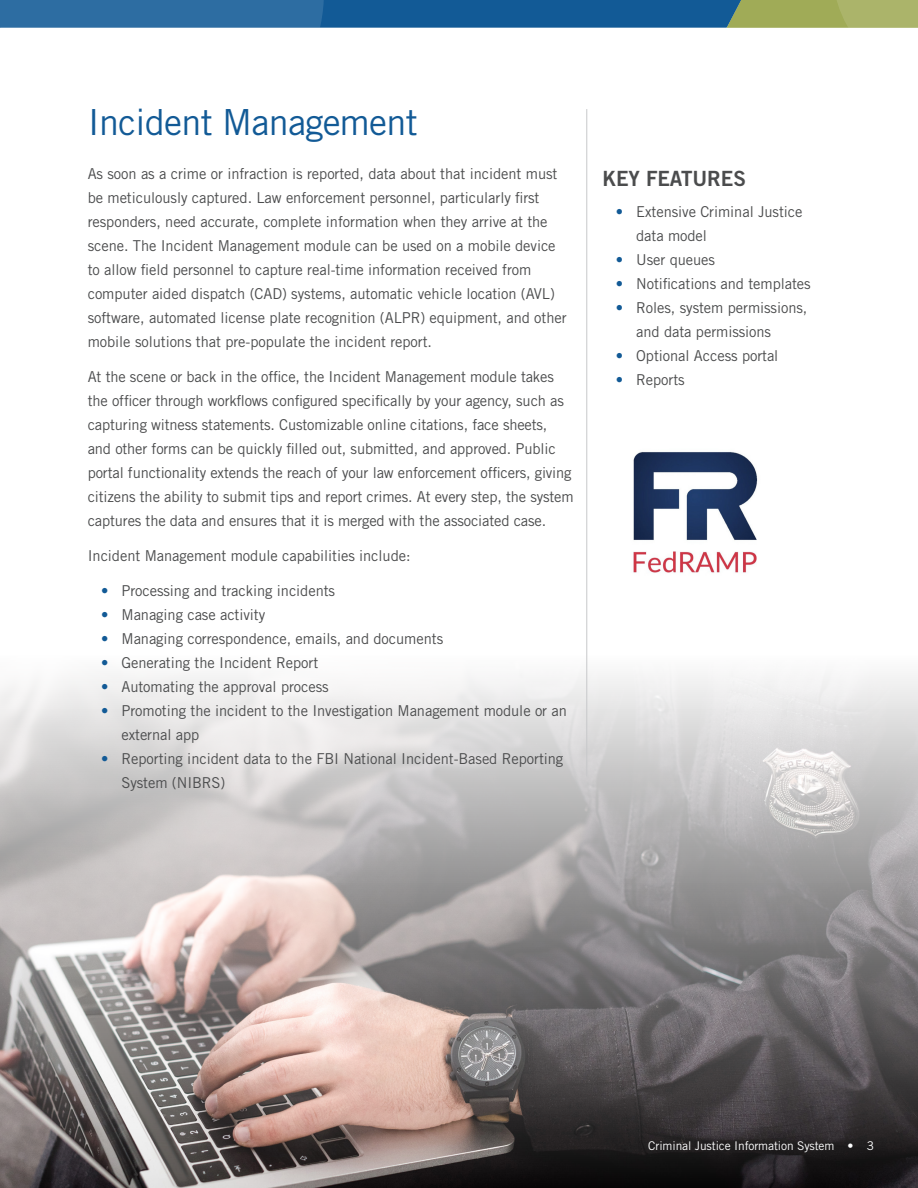
<style>
.page{position:relative;width:918px;height:1188px;background:#fff}
.page>*{position:absolute;margin:0;border:0;box-sizing:border-box;transform-origin:0 0}
.t1{font:36px "Trade Gothic LT Std";letter-spacing:-.02em;color:#125a96}
.t2{font:21px "Trade Gothic LT Std Bd 2";letter-spacing:-.005em;color:#4b4c4d}
.Body_text{font:15px/24px "Trade Gothic LT Std";letter-spacing:-.005em;color:#4b4c4d}
.t3{font:12px "Trade Gothic LT Std";letter-spacing:-.01em;color:#fff}
.s1{color:#125a96}
.s2{font-family:"Trade Gothic LT Std Bd 2"}
</style>
<div class="page">
<img style="left:0;top:655px;width:918px;height:533px">
<hr style="left:586px;top:109px;width:1px;height:668px;background:#c7c8ca">
<img style="left:633px;top:452px;width:125px;height:121px">
<svg style="left:0;top:0;width:918px;height:28px;background:#3a7290"></svg>
<h1 class="t1" style="left:88px;top:101px;width:332px">Incident Management</h1>
<p class="Body_text" style="left:88px;top:162px;width:480px">As soon as a crime or infraction is reported, data about that incident must be meticulously captured. Law enforcement personnel, particularly first responders, need accurate, complete information when they arrive at the scene. The Incident Management module can be used on a mobile device to allow field personnel to capture real-time information received from computer aided dispatch (CAD) systems, automatic vehicle location (AVL) software, automated license plate recognition (ALPR) equipment, and other mobile solutions that pre-populate the incident report.</p>
<p class="Body_text" style="left:88px;top:365px;width:487px">At the scene or back in the office, the Incident Management module takes the officer through workflows configured specifically by your agency, such as capturing witness statements. Customizable online citations, face sheets, and other forms can be quickly filled out, submitted, and approved. Public portal functionality extends the reach of your law enforcement officers, giving citizens the ability to submit tips and report crimes. At every step, the system captures the data and ensures that it is merged with the associated case.</p>
<p class="Body_text" style="left:88px;top:543px;width:324px">Incident Management module capabilities include:</p>
<p class="Body_text" style="left:101px;top:578px;width:235px"><span class="s1">•</span> Processing and tracking incidents</p>
<p class="Body_text" style="left:101px;top:602px;width:166px"><span class="s1">•</span> Managing case activity</p>
<p class="Body_text" style="left:101px;top:626px;width:343px"><span class="s1">•</span> Managing correspondence, emails, and documents</p>
<p class="Body_text" style="left:101px;top:650px;width:218px"><span class="s1">•</span> Generating the Incident Report</p>
<p class="Body_text" style="left:101px;top:674px;width:229px"><span class="s1">•</span> Automating the approval process</p>
<p class="Body_text" style="left:122px;top:698px;width:447px;text-indent:-20px"><span class="s1">•</span> Promoting the incident to the Investigation Management module or an external app</p>
<p class="Body_text" style="left:122px;top:746px;width:443px;text-indent:-20px"><span class="s1">•</span> Reporting incident data to the FBI National Incident-Based Reporting<br>System (NIBRS)</p>
<h2 class="t2" style="left:602px;top:166px;width:145px">KEY FEATURES</h2>
<p class="Body_text" style="left:636px;top:200px;width:168px;text-indent:-20px"><span class="s1">•</span> Extensive Criminal Justice data model</p>
<p class="Body_text" style="left:616px;top:248px;width:101px"><span class="s1">•</span> User queues</p>
<p class="Body_text" style="left:616px;top:272px;width:196px"><span class="s1">•</span> Notifications and templates</p>
<p class="Body_text" style="left:636px;top:296px;width:173px;text-indent:-20px"><span class="s1">•</span> Roles, system permissions, and data permissions</p>
<p class="Body_text" style="left:616px;top:344px;width:164px"><span class="s1">•</span> Optional Access portal</p>
<p class="Body_text" style="left:616px;top:368px;width:70px"><span class="s1">•</span> Reports</p>
<p class="t3" style="left:648px;top:1139px;width:227px">Criminal Justice Information System <span class="s2">•</span> 3</p>
</div>
